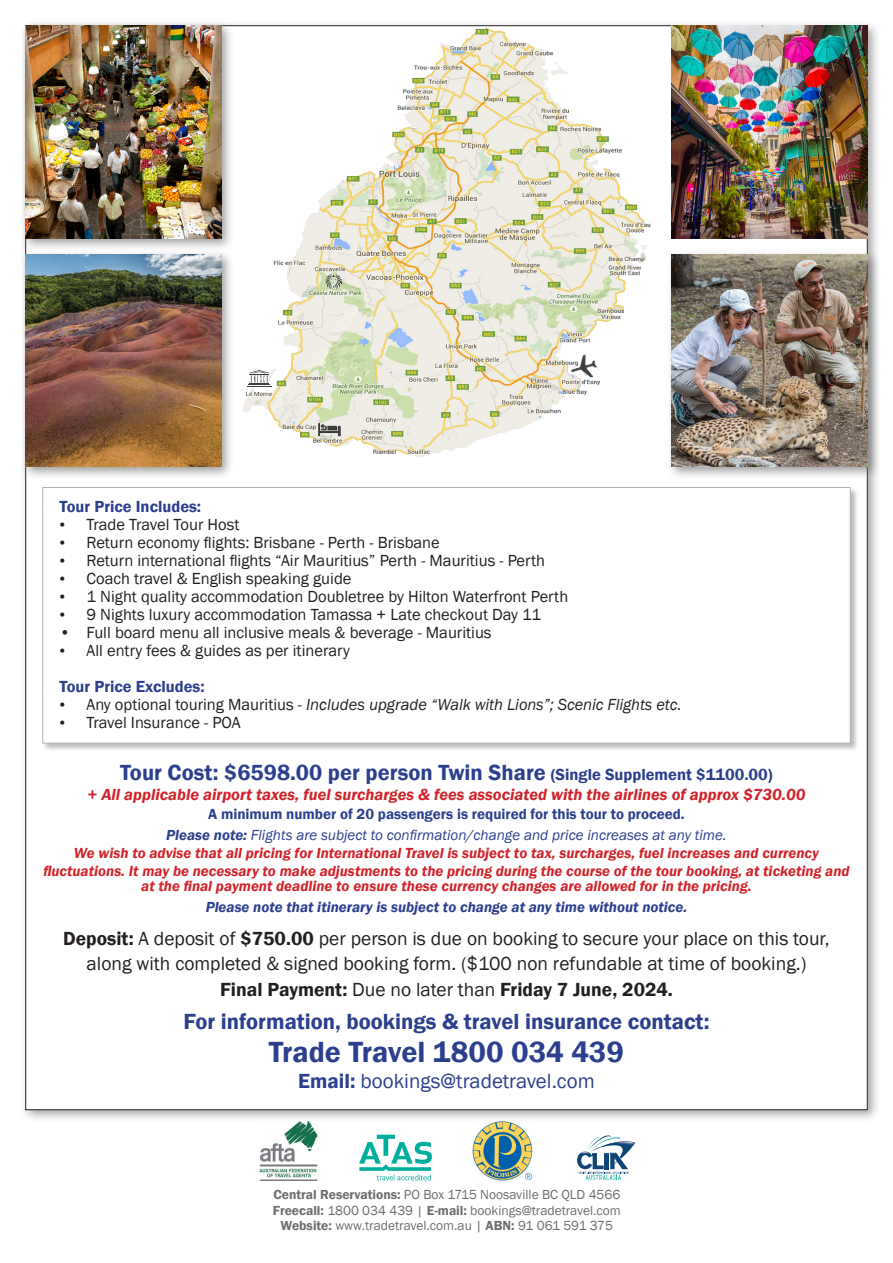
<style>
.page{position:relative;width:893px;height:1263px;background:#fff}
.page>*{position:absolute;margin:0;border:0;box-sizing:border-box;transform-origin:0 0}
.t1{font:600 30px "Franklin Gothic";color:#2b3f8e}
.t2{font:600 22.5px "Franklin Gothic";color:#2b3f8e}
.t3{font:21px "Franklin Gothic";color:#2b3f8e}
.t4{font:19.5px/25.5px "Franklin Gothic";color:#231f20;text-align:center}
.t5{font:600 19.5px "Franklin Gothic";color:#231f20}
.t6{font:16.5px "Franklin Gothic";color:#231f20}
.t7{font:italic 600 16.5px "Franklin Gothic";color:#d1232a}
.t8{font:italic 16.5px "Franklin Gothic";color:#231f20}
.t9{font:600 16.5px "Franklin Gothic";color:#2b3f8e}
.t10{font:italic 600 15px/18px "Franklin Gothic";color:#d1232a;text-align:center}
.t11{font:italic 15px "Franklin Gothic";color:#2b3f8e}
.t12{font:italic 600 15px "Franklin Gothic";color:#2b3f8e}
.t13{font:600 15px "Franklin Gothic";color:#2b3f8e}
.t14{font:13.5px/15.8px "Franklin Gothic";color:#6c6d70;text-align:center}
.s1{font-family:"Times New Roman"}
.s2{font-family:"Times New Roman";font-style:normal}
.s3{font-style:normal}
.s4{font-size:16.5px}
.s5{font-weight:600}
.s6{font-weight:400}
</style>
<div class="page">
<div style="left:21px;top:21px;width:860px;height:1102px;background:#787778;opacity:.66"></div>
<div style="left:26px;top:26px;width:841px;height:1084px;background:#fff"></div>
<div style="left:42px;top:487px;width:817px;height:265px;background:#797979;opacity:.5"></div>
<div style="left:43px;top:487px;width:807px;height:256px;background:#fff;border:1px solid #b0b1b5"></div>
<img style="left:235px;top:26px;width:424px;height:431px">
<img style="left:318px;top:422px;width:23px;height:15px">
<svg style="left:247px;top:370px;width:24px;height:17px"></svg>
<img style="left:325px;top:273px;width:16px;height:16px">
<img style="left:563px;top:346px;width:42px;height:39px">
<div style="left:667px;top:250px;width:214px;height:230px;background:#787778;opacity:.7"></div>
<img style="left:672px;top:254px;width:195px;height:213px">
<div style="left:21px;top:250px;width:214px;height:230px;background:#787778;opacity:.7"></div>
<img style="left:25px;top:254px;width:196px;height:213px">
<div style="left:21px;top:21px;width:214px;height:230px;background:#787778;opacity:.7"></div>
<img style="left:25px;top:26px;width:196px;height:212px">
<img style="left:672px;top:26px;width:195px;height:212px">
<svg style="left:359px;top:1135px;width:73px;height:45px"></svg>
<svg style="left:577px;top:1135px;width:58px;height:45px"></svg>
<img style="left:472px;top:1121px;width:61px;height:60px">
<img style="left:258px;top:1121px;width:61px;height:60px">
<p class="t9" style="left:60px;top:496px;width:143px">Tour Price Includes:</p>
<p class="t6" style="left:60px;top:514px;width:182px"><span class="s1">•</span> Trade Travel Tour Host</p>
<p class="t6" style="left:60px;top:532px;width:382px"><span class="s1">•</span> Return economy flights: Brisbane - Perth - Brisbane</p>
<p class="t6" style="left:60px;top:550px;width:487px"><span class="s1">•</span> Return international flights “Air Mauritius” Perth - Mauritius - Perth</p>
<p class="t6" style="left:60px;top:568px;width:293px"><span class="s1">•</span> Coach travel &amp; English speaking guide</p>
<p class="t6" style="left:60px;top:586px;width:510px"><span class="s1">•</span> 1 Night quality accommodation Doubletree by Hilton Waterfront Perth</p>
<p class="t6" style="left:60px;top:604px;width:483px"><span class="s1">•</span> 9 Nights luxury accommodation Tamassa + Late checkout Day 11</p>
<p class="t6" style="left:60px;top:622px;width:434px">• Full board menu all inclusive meals &amp; beverage - Mauritius</p>
<p class="t6" style="left:60px;top:640px;width:292px"><span class="s1">•</span> All entry fees &amp; guides as per itinerary</p>
<p class="t9" style="left:60px;top:676px;width:147px">Tour Price Excludes:</p>
<p class="t8" style="left:60px;top:694px;width:624px"><span class="s2">•</span> <span class="s3">Any optional touring Mauritius -</span> Includes upgrade “Walk with Lions”; Scenic Flights etc.</p>
<p class="t6" style="left:60px;top:712px;width:182px"><span class="s1">•</span> Travel Insurance - POA</p>
<p class="t2" style="left:120px;top:759px;width:654px">Tour Cost: $6598.00 per person Twin Share <span class="s4">(Single Supplement $1100.00)</span></p>
<p class="t7" style="left:88px;top:783px;width:719px">+ All applicable airport taxes, fuel surcharges &amp; fees associated with the airlines of approx $730.00</p>
<p class="t13" style="left:208px;top:805px;width:478px">A minimum number of 20 passengers is required for this tour to proceed.</p>
<p class="t11" style="left:166px;top:826px;width:562px"><span class="s5">Please note:</span> Flights are subject to confirmation/change and price increases at any time.</p>
<p class="t10" style="left:43px;top:844px;width:808px">We wish to advise that all pricing for International Travel is subject to tax, surcharges, fuel increases and currency fluctuations. It may be necessary to make adjustments to the pricing during the course of the tour booking, at ticketing and</p>
<p class="t10" style="left:141px;top:877px;width:612px">at the final payment deadline to ensure these currency changes are allowed for in the pricing.</p>
<p class="t12" style="left:206px;top:897px;width:483px">Please note that itinerary is subject to change at any time without notice.</p>
<p class="t4" style="left:63px;top:926px;width:768px"><span class="s5">Deposit:</span> A deposit of <span class="s5">$750.00</span> per person is due on booking to secure your place on this tour, along with completed &amp; signed booking form. ($100 non refundable at time of booking.)</p>
<p class="t5" style="left:220px;top:977px;width:454px">Final Payment: <span class="s6">Due no later than</span> Friday 7 June, 2024.</p>
<p class="t2" style="left:183px;top:1008px;width:528px">For information, bookings &amp; travel insurance contact:</p>
<p class="t1" style="left:269px;top:1034px;width:357px">Trade Travel 1800 034 439</p>
<p class="t3" style="left:298px;top:1068px;width:298px"><span class="s5">Email:</span> bookings@tradetravel.com</p>
<p class="t14" style="left:273px;top:1187px;width:349px"><span class="s5">Central Reservations:</span> PO Box 1715 Noosaville BC QLD 4566<br><span class="s5">Freecall:</span> 1800 034 439 | <span class="s5">E-mail:</span> bookings@tradetravel.com<br><span class="s5">Website:</span> www.tradetravel.com.au | <span class="s5">ABN:</span> 91 061 591 375</p>
</div>
